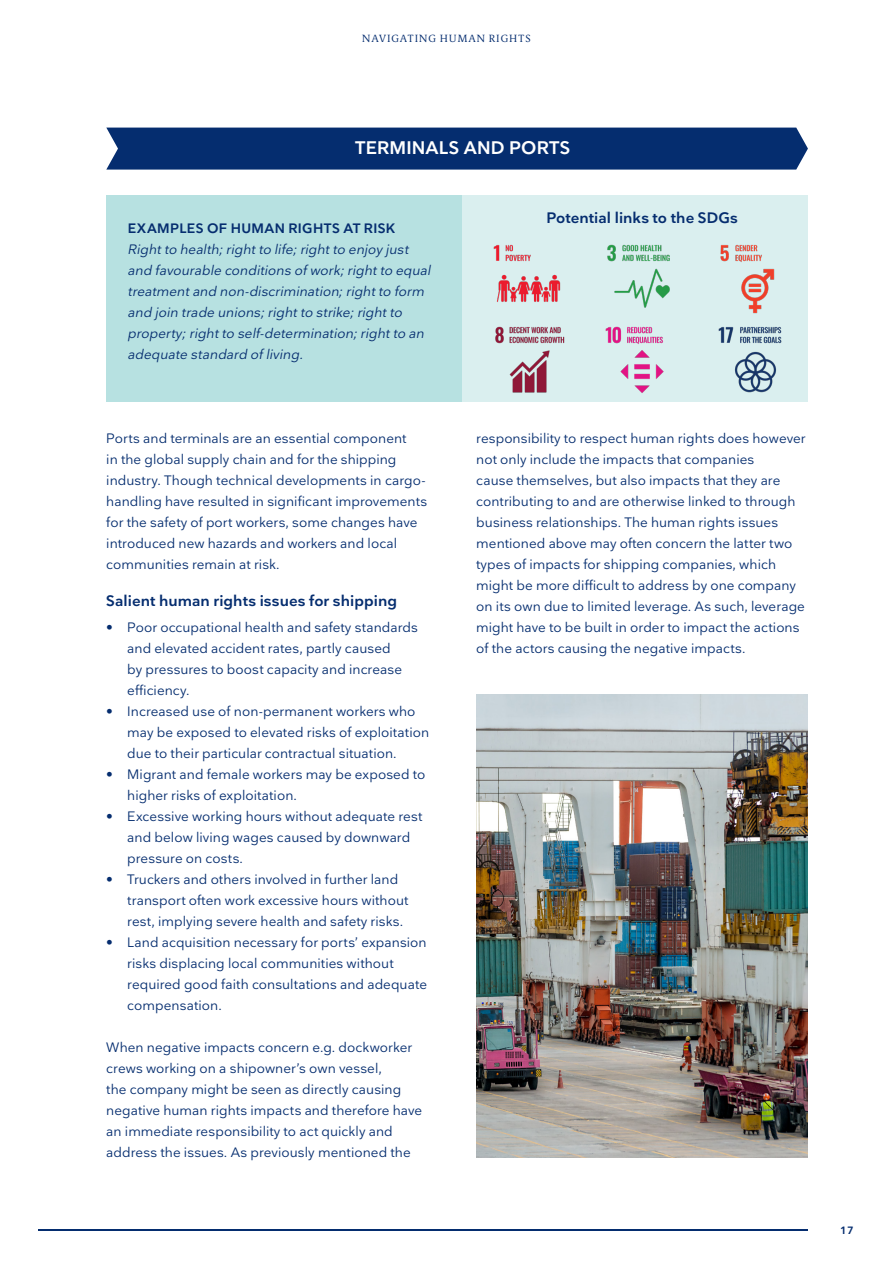
<style>
.page{position:relative;width:893px;height:1263px;background:#fff}
.page>*{position:absolute;margin:0;border:0;box-sizing:border-box;transform-origin:0 0}
.Figurtekst{font:600 18px "Nationale";letter-spacing:.01em;color:#fff}
.Mellemrubrik{font:600 15px "Nationale";letter-spacing:.005em;color:#052d6f}
.Figurtekst-2{font:600 15px "Nationale";letter-spacing:.005em;color:#052d6f}
.Brødtekst{font:13.5px/21px "Nationale";letter-spacing:.005em;color:#052d6f}
.Brødtekst_indryk{font:13.5px/21px "Nationale";letter-spacing:.005em;color:#052d6f}
.Brødtekst-2{font:italic 13.5px/21px "Nationale";color:#052d6f}
.Brødtekst-3{font:600 13.5px "Nationale";letter-spacing:.03em;color:#052d6f}
.t1{font:300 10.5px "Berlingske Serif Text";letter-spacing:.085em;color:#052d6f}
.t2{font:600 10.5px "Nationale";color:#052d6f}
</style>
<div class="page">
<hr style="left:38px;top:1229px;width:770px;height:2px;background:#052d6f">
<div style="left:426px;top:195px;width:382px;height:207px;background:#daefef"></div>
<div style="left:106px;top:128px;width:702px;height:42px;background:#052d6f"></div>
<div style="left:106px;top:195px;width:356px;height:207px;background:#b7e1e1"></div>
<img style="left:493px;top:244px;width:68px;height:58px">
<img style="left:607px;top:244px;width:63px;height:64px">
<img style="left:720px;top:244px;width:55px;height:70px">
<img style="left:495px;top:326px;width:70px;height:67px">
<img style="left:605px;top:326px;width:59px;height:67px">
<img style="left:718px;top:326px;width:64px;height:67px">
<img style="left:476px;top:695px;width:332px;height:462px">
<p class="t1" style="left:362px;top:31px;width:170px">NAVIGATING HUMAN RIGHTS</p>
<p class="Figurtekst" style="left:355px;top:137px;width:217px">TERMINALS AND PORTS</p>
<p class="Brødtekst-3" style="left:128px;top:219px;width:269px">EXAMPLES OF HUMAN RIGHTS AT RISK</p>
<p class="Brødtekst-2" style="left:128px;top:238px;width:307px">Rightto health;rightto life;rightto enjoy j ust and favourable conditions ofwork;rightto equal treatmentand non-discrimination;rightto form and join trade unions;rightto strike;rightto property;rightto self-determination;rightto an adequate standard ofliving.</p>
<p class="Brødtekst" style="left:106px;top:427px;width:322px">Ports and terminals are an essential component<br>in the global supply chain and for the shipping industry. Though technical developments in cargo&shy;handling have resulted in significant improvements for the safety of port workers, some changes have introduced new hazards and workers and local communities remain at risk.</p>
<p class="Mellemrubrik" style="left:106px;top:591px;width:292px">Salient human rights issues for shipping</p>
<p class="Brødtekst_indryk" style="left:127px;top:616px;width:292px;text-indent:-21px">• Poor occupational health and safety standards and elevated accident rates, partly caused<br>by pressures to boost capacity and increase efficiency.</p>
<p class="Brødtekst_indryk" style="left:127px;top:700px;width:303px;text-indent:-21px">• Increased use of non-permanent workers who may be exposed to elevated risks of exploitation due to their particular contractual situation.</p>
<p class="Brødtekst_indryk" style="left:127px;top:763px;width:300px;text-indent:-21px">• Migrant and female workers may be exposed to higher risks of exploitation.</p>
<p class="Brødtekst_indryk" style="left:127px;top:805px;width:297px;text-indent:-21px">• Excessive working hours without adequate rest and below living wages caused by downward pressure on costs.</p>
<p class="Brødtekst_indryk" style="left:127px;top:868px;width:283px;text-indent:-21px">• Truckers and others involved in further land transport often work excessive hours without rest, implying severe health and safety risks.</p>
<p class="Brødtekst_indryk" style="left:127px;top:931px;width:301px;text-indent:-21px">• Land acquisition necessary for ports’ expansion risks displacing local communities without required good faith consultations and adequate compensation.</p>
<p class="Brødtekst" style="left:106px;top:1036px;width:317px">When negative impacts concern e.g. dockworker crews working on a shipowner’s own vessel,<br>the company might be seen as directly causing negative human rights impacts and therefore have an immediate responsibility to act quickly and address the issues. As previously mentioned the</p>
<p class="Figurtekst-2" style="left:546px;top:208px;width:193px">Potential links to the SDGs</p>
<p class="Brødtekst" style="left:476px;top:427px;width:331px">responsibility to respect human rights does however not only include the impacts that companies<br>cause themselves, but also impacts that they are contributing to and are otherwise linked to through business relationships. The human rights issues mentioned above may often concern the latter two types of impacts for shipping companies, which might be more difficult to address by one company on its own due to limited leverage. As such, leverage might have to be built in order to impact the actions of the actors causing the negative impacts.</p>
<p class="t2" style="left:840px;top:1223px;width:15px">17</p>
</div>
